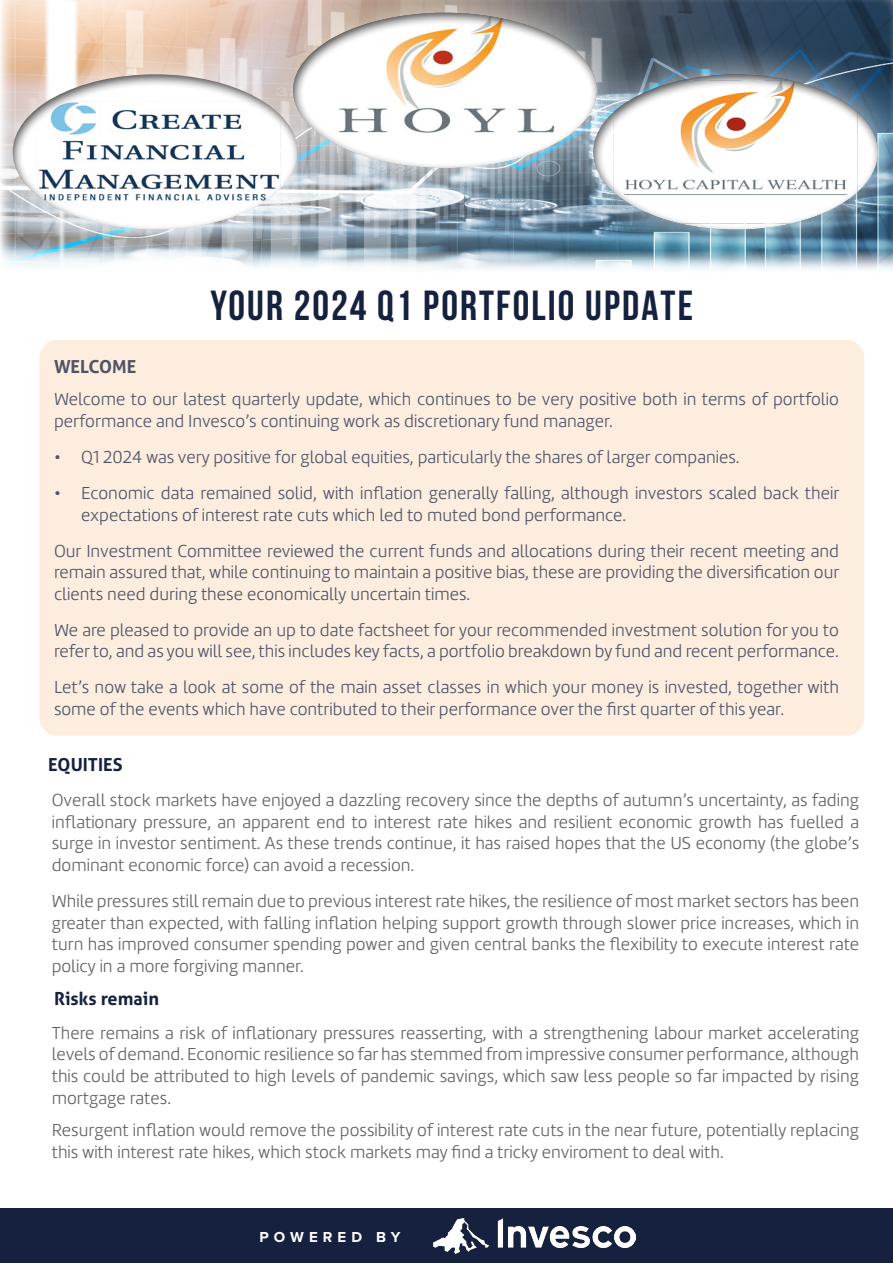
<style>
.page{position:relative;width:893px;height:1263px;background:#fff}
.page>*{position:absolute;margin:0;border:0;box-sizing:border-box;transform-origin:0 0}
.t1{font:700 42px "Bebas Neue";letter-spacing:.05em;color:#15213e}
.t2{font:300 18px/21.6px "Marine";color:#636363;text-align:justify}
.t3{font:300 18px/21.6px "Marine";color:#15213e}
.t4{font:700 18px "Aller";color:#15213e}
.t5{font:700 15px "Proxima Nova";letter-spacing:.34em;color:#fff}
</style>
<div class="page">
<img style="left:0;top:0;width:893px;height:269px">
<div style="left:39px;top:340px;width:825px;height:396px;background:#fceddf;border-radius:18px"></div>
<div style="left:0;top:1209px;width:893px;height:54px;background:#15213e"></div>
<img style="left:433px;top:1218px;width:202px;height:36px">
<div style="left:555px;top:36px;width:338px;height:233px;background:#fff;opacity:.75"></div>
<div style="left:579px;top:63px;width:312px;height:168px;background:#000;opacity:.75"></div>
<div style="left:255px;top:0;width:380px;height:207px;background:#fff;opacity:.75"></div>
<div style="left:279px;top:2px;width:330px;height:168px;background:#000;opacity:.75"></div>
<div style="left:0;top:36px;width:336px;height:233px;background:#fff;opacity:.75"></div>
<div style="left:0;top:63px;width:310px;height:168px;background:#000;opacity:.75"></div>
<h1 class="t1" style="left:210px;top:282px;width:484px">YOUR 2024 Q1 PORTFOLIO UPDATE</h1>
<p class="t4" style="left:54px;top:355px;width:84px">WELCOME</p>
<p class="t3" style="left:54px;top:388px;width:786px">Welcome to our latest quarterly update, which continues to be very positive both in terms of portfolio performance and Invesco’s continuing work as discretionary fund manager.</p>
<p class="t3" style="left:54px;top:446px;width:687px">• Q1 2024 was very positive for global equities, particularly the shares of larger companies.</p>
<p class="t3" style="left:81px;top:482px;width:760px;text-indent:-27px">• Economic data remained solid, with inflation generally falling, although investors scaled back their expectations of interest rate cuts which led to muted bond performance.</p>
<p class="t3" style="left:54px;top:540px;width:787px;text-align:justify">Our Investment Committee reviewed the current funds and allocations during their recent meeting and remain assured that, while continuing to maintain a positive bias, these are providing the diversification our clients need during these economically uncertain times.</p>
<p class="t3" style="left:54px;top:619px;width:786px">We are pleased to provide an up to date factsheet for your recommended investment solution for you to refer to, and as you will see, this includes key facts, a portfolio breakdown by fund and recent performance.</p>
<p class="t3" style="left:54px;top:676px;width:786px">Let’s now take a look at some of the main asset classes in which your money is invested, together with some of the events which have contributed to their performance over the first quarter of this year.</p>
<p class="t4" style="left:48px;top:753px;width:76px">EQUITIES</p>
<p class="t2" style="left:52px;top:789px;width:809px">Overall stock markets have enjoyed a dazzling recovery since the depths of autumn’s uncertainty, as fading inflationary pressure, an apparent end to interest rate hikes and resilient economic growth has fuelled a surge in investor sentiment. As these trends continue, it has raised hopes that the US economy (the globe’s dominant economic force) can avoid a recession.</p>
<p class="t2" style="left:52px;top:890px;width:809px">While pressures still remain due to previous interest rate hikes, the resilience of most market sectors has been greater than expected, with falling inflation helping support growth through slower price increases, which in turn has improved consumer spending power and given central banks the flexibility to execute interest rate policy in a more forgiving manner.</p>
<p class="t4" style="left:54px;top:987px;width:107px">Risks remain</p>
<p class="t2" style="left:52px;top:1022px;width:809px">There remains a risk of inflationary pressures reasserting, with a strengthening labour market accelerating levels of demand. Economic resilience so far has stemmed from impressive consumer performance, although this could be attributed to high levels of pandemic savings, which saw less people so far impacted by rising mortgage rates.</p>
<p class="t2" style="left:52px;top:1119px;width:809px">Resurgent inflation would remove the possibility of interest rate cuts in the near future, potentially replacing this with interest rate hikes, which stock markets may find a tricky enviroment to deal with.</p>
<p class="t5" style="left:259px;top:1226px;width:143px">POWERED BY</p>
</div>
